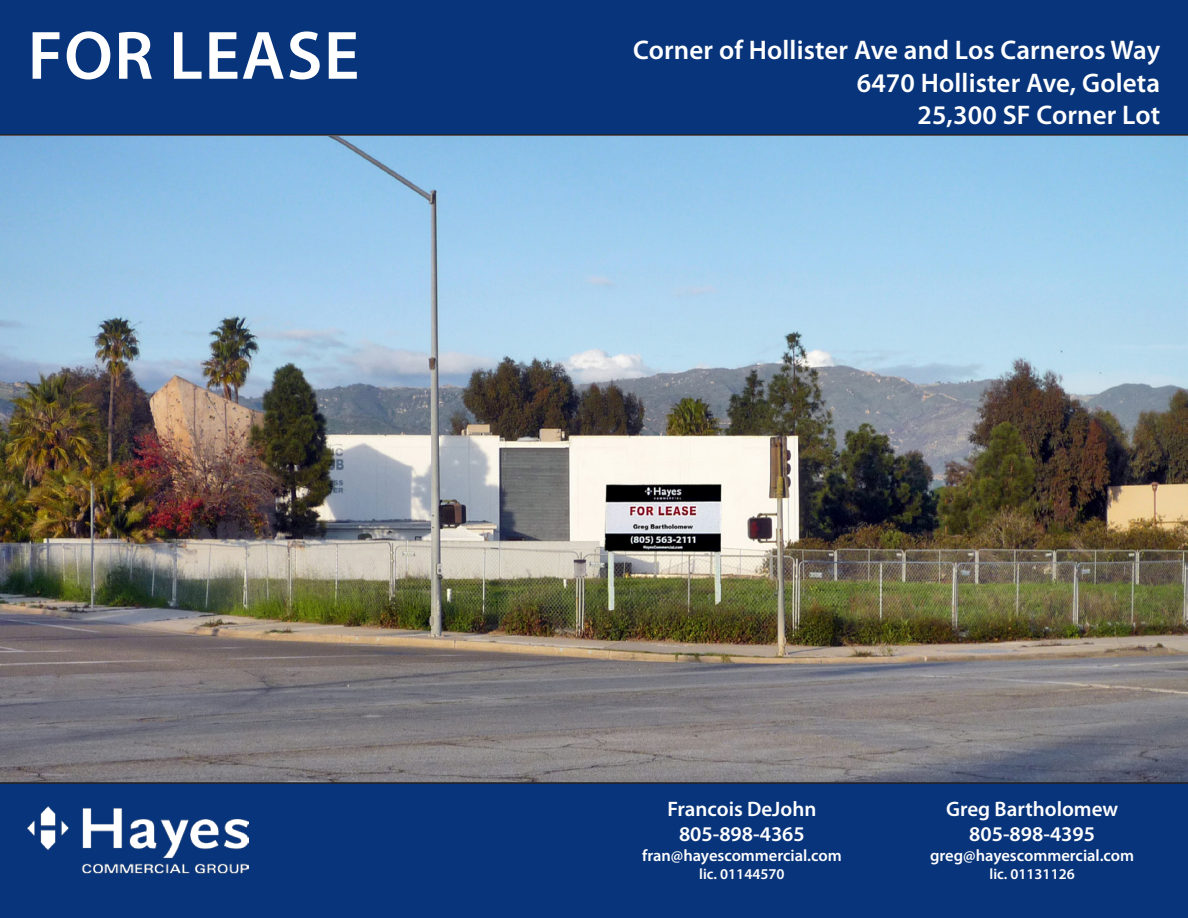
<style>
.page{position:relative;width:1188px;height:918px;background:#fff}
.page>*{position:absolute;margin:0;border:0;box-sizing:border-box;transform-origin:0 0}
.t1{font:600 69px "Myriad Pro";letter-spacing:.02em;color:#fff}
._02_Header_Summary{font:600 27px "Myriad Pro";letter-spacing:.005em;color:#fff}
._03_Agent_Info{font:600 21px "Myriad Pro";color:#fff}
._03_Agent_Info-2{font:600 16.5px "Myriad Pro";color:#fff}
._03_Agent_Info-3{font:600 15px "Myriad Pro";color:#fff}
</style>
<div class="page">
<img style="left:0;top:136px;width:1188px;height:646px">
<div style="left:0;top:0;width:1188px;height:136px;background:#08347b"></div>
<div style="left:0;top:782px;width:1188px;height:136px;background:#08347b"></div>
<img style="left:27px;top:806px;width:222px;height:68px">
<p class="t1" style="left:28px;top:12px;width:333px">FOR LEASE</p>
<p class="_02_Header_Summary" style="left:633px;top:33px;width:529px">Corner of Hollister Ave and Los Carneros Way</p>
<p class="_02_Header_Summary" style="left:857px;top:66px;width:305px">6470 Hollister Ave, Goleta</p>
<p class="_02_Header_Summary" style="left:917px;top:98px;width:244px">25,300 SF Corner Lot</p>
<p class="_03_Agent_Info" style="left:667px;top:795px;width:151px">Francois DeJohn</p>
<p class="_03_Agent_Info" style="left:679px;top:820px;width:127px">805-898-4365</p>
<p class="_03_Agent_Info-2" style="left:642px;top:845px;width:201px">fran@hayescommercial.com</p>
<p class="_03_Agent_Info-3" style="left:699px;top:864px;width:87px">lic. 01144570</p>
<p class="_03_Agent_Info" style="left:946px;top:795px;width:174px">Greg Bartholomew</p>
<p class="_03_Agent_Info" style="left:969px;top:820px;width:127px">805-898-4395</p>
<p class="_03_Agent_Info-2" style="left:930px;top:845px;width:205px">greg@hayescommercial.com</p>
<p class="_03_Agent_Info-3" style="left:990px;top:864px;width:87px">lic. 01131126</p>
</div>
